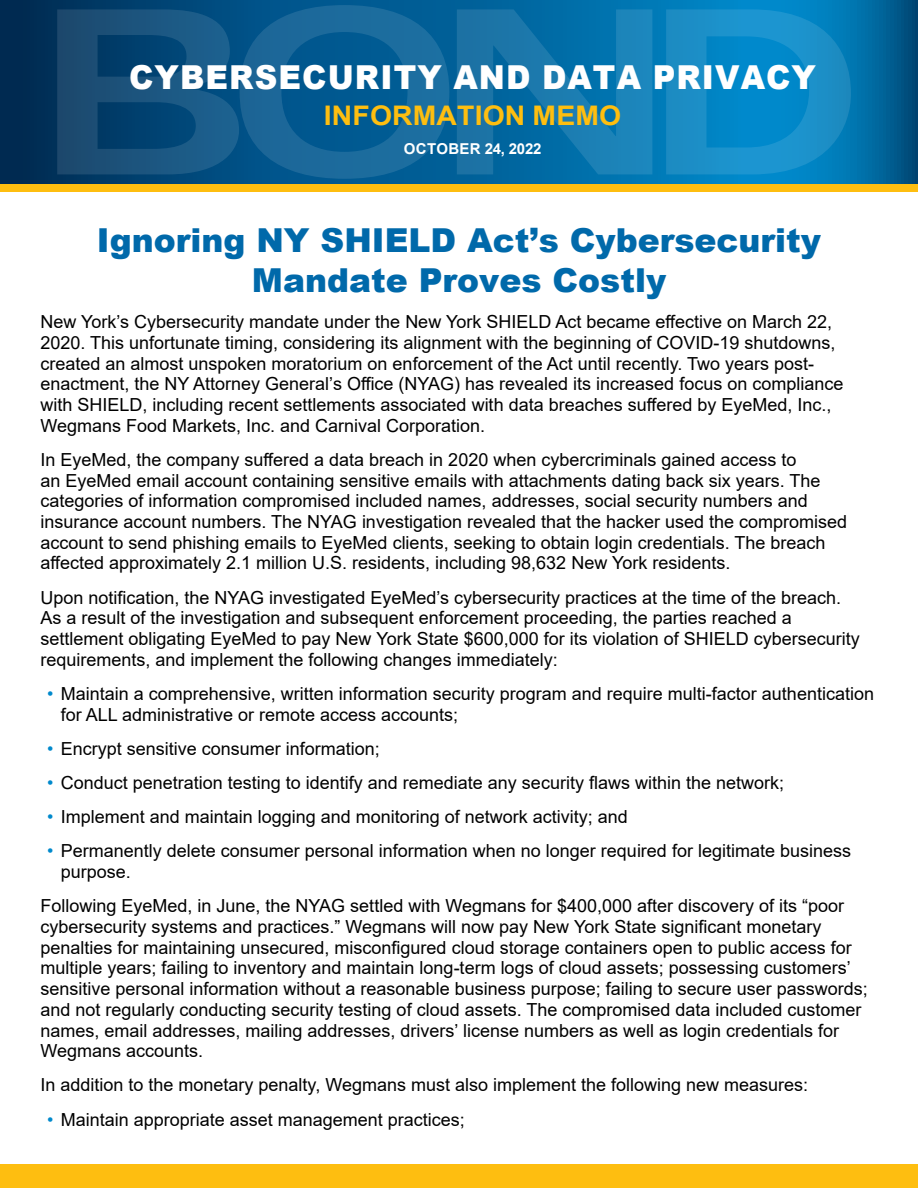
<style>
.page{position:relative;width:918px;height:1188px;background:#fff}
.page>*{position:absolute;margin:0;border:0;box-sizing:border-box;transform-origin:0 0}
.t1{font:900 33px/39.6px "Arial";color:#0069aa;text-align:center}
.t2{font:900 33px "Arial";letter-spacing:.035em;color:#fff;scale:.95 1}
.t3{font:700 27px "Arial";letter-spacing:.005em;color:#febe10;scale:1.05 1}
.t4{font:18px/20.7px "Arial";color:#000}
.t5{font:700 15px "Arial";letter-spacing:.02em;color:#fff}
.s1{color:#0089cc}
</style>
<div class="page">
<div style="left:0;top:138px;width:918px;height:54px;background:#febe10"></div>
<svg style="left:0;top:0;width:918px;height:184px;background:#005689"></svg>
<svg style="left:57px;top:5px;width:392px;height:174px;background:#0f5888"></svg>
<svg style="left:457px;top:9px;width:195px;height:165px;background:#1075ab"></svg>
<svg style="left:666px;top:9px;width:185px;height:165px;background:#0f8bc7"></svg>
<div style="left:0;top:1164px;width:918px;height:24px;background:#febe10"></div>
<h1 class="t2" style="left:129px;top:53px;width:725px">CYBERSECURITY AND DATA PRIVACY</h1>
<h2 class="t3" style="left:324px;top:97px;width:285px">INFORMATION MEMO</h2>
<p class="t5" style="left:404px;top:138px;width:139px">OCTOBER 24, 2022</p>
<h1 class="t1" style="left:97px;top:220px;width:726px">Ignoring NY SHIELD Act’s Cybersecurity<br>Mandate Proves Costly</h1>
<p class="t4" style="left:40px;top:311px;width:804px">New York’s Cybersecurity mandate under the New York SHIELD Act became effective on March 22, 2020. This unfortunate timing, considering its alignment with the beginning of COVID-19 shutdowns, created an almost unspoken moratorium on enforcement of the Act until recently. Two years post&shy;enactment, the NY Attorney General’s Office (NYAG) has revealed its increased focus on compliance with SHIELD, including recent settlements associated with data breaches suffered by EyeMed, Inc., Wegmans Food Markets, Inc. and Carnival Corporation.</p>
<p class="t4" style="left:40px;top:449px;width:808px">In EyeMed, the company suffered a data breach in 2020 when cybercriminals gained access to<br>an EyeMed email account containing sensitive emails with attachments dating back six years. The categories of information compromised included names, addresses, social security numbers and insurance account numbers. The NYAG investigation revealed that the hacker used the compromised account to send phishing emails to EyeMed clients, seeking to obtain login credentials. The breach affected approximately 2.1 million U.S. residents, including 98,632 New York residents.</p>
<p class="t4" style="left:40px;top:587px;width:821px">Upon notification, the NYAG investigated EyeMed’s cybersecurity practices at the time of the breach.<br>As a result of the investigation and subsequent enforcement proceeding, the parties reached a settlement obligating EyeMed to pay New York State $600,000 for its violation of SHIELD cybersecurity requirements, and implement the following changes immediately:</p>
<p class="t4" style="left:61px;top:683px;width:815px;text-indent:-14px"><span class="s1">•</span> Maintain a comprehensive, written information security program and require multi-factor authentication for ALL administrative or remote access accounts;</p>
<p class="t4" style="left:47px;top:738px;width:334px"><span class="s1">•</span> Encrypt sensitive consumer information;</p>
<p class="t4" style="left:47px;top:772px;width:738px"><span class="s1">•</span> Conduct penetration testing to identify and remediate any security flaws within the network;</p>
<p class="t4" style="left:47px;top:806px;width:582px"><span class="s1">•</span> Implement and maintain logging and monitoring of network activity; and</p>
<p class="t4" style="left:61px;top:841px;width:792px;text-indent:-14px"><span class="s1">•</span> Permanently delete consumer personal information when no longer required for legitimate business purpose.</p>
<p class="t4" style="left:40px;top:896px;width:829px">Following EyeMed, in June, the NYAG settled with Wegmans for $400,000 after discovery of its “poor cybersecurity systems and practices.” Wegmans will now pay New York State significant monetary penalties for maintaining unsecured, misconfigured cloud storage containers open to public access for multiple years; failing to inventory and maintain long-term logs of cloud assets; possessing customers’ sensitive personal information without a reasonable business purpose; failing to secure user passwords; and not regularly conducting security testing of cloud assets. The compromised data included customer names, email addresses, mailing addresses, drivers’ license numbers as well as login credentials for Wegmans accounts.</p>
<p class="t4" style="left:40px;top:1075px;width:769px">In addition to the monetary penalty, Wegmans must also implement the following new measures:</p>
<p class="t4" style="left:47px;top:1109px;width:419px"><span class="s1">•</span> Maintain appropriate asset management practices;</p>
</div>
